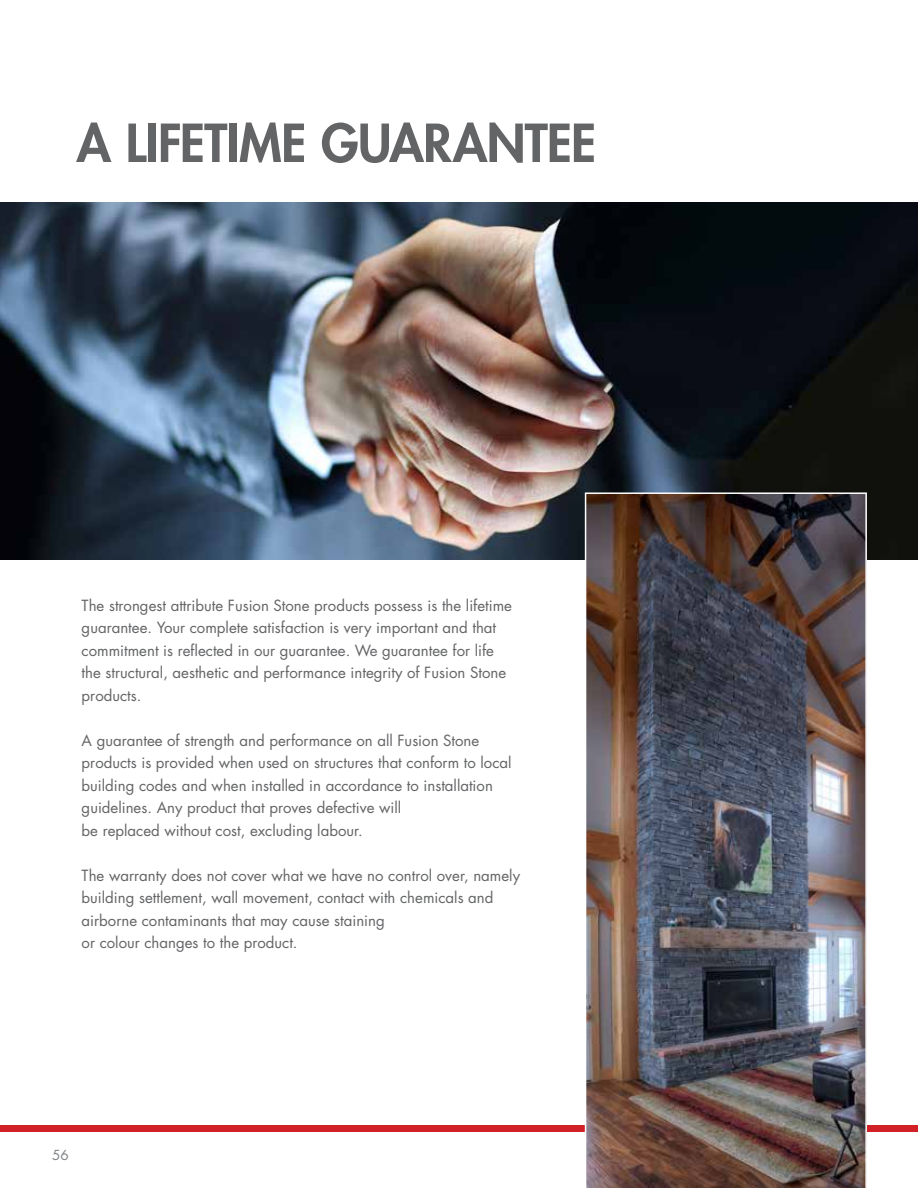
<style>
.page{position:relative;width:918px;height:1188px;background:#fff}
.page>*{position:absolute;margin:0;border:0;box-sizing:border-box;transform-origin:0 0}
.t1{font:800 51px "Futura";letter-spacing:-.01em;color:#636466}
.t2{font:15px/22.5px "Futura";color:#636466}
.t3{font:13.5px "Futura";color:#808285}
</style>
<div class="page">
<div style="left:0;top:1125px;width:918px;height:7px;background:#d12126"></div>
<img style="left:0;top:202px;width:918px;height:358px">
<img style="left:585px;top:492px;width:282px;height:696px">
<h1 class="t1" style="left:76px;top:111px;width:521px">A LIFETIME GUARANTEE</h1>
<p class="t2" style="left:82px;top:594px;width:432px">The strongest attribute Fusion Stone products possess is the lifetime guarantee. Your complete satisfaction is very important and that commitment is reflected in our guarantee. We guarantee for life the structural, aesthetic and performance integrity of Fusion Stone products.</p>
<p class="t2" style="left:82px;top:729px;width:431px">A guarantee of strength and performance on all Fusion Stone products is provided when used on structures that conform to local building codes and when installed in accordance to installation guidelines. Any product that proves defective will<br>be replaced without cost, excluding labour.</p>
<p class="t2" style="left:82px;top:864px;width:440px">The warranty does not cover what we have no control over, namely building settlement, wall movement, contact with chemicals and airborne contaminants that may cause staining<br>or colour changes to the product.</p>
<p class="t3" style="left:52px;top:1146px;width:18px">56</p>
</div>
